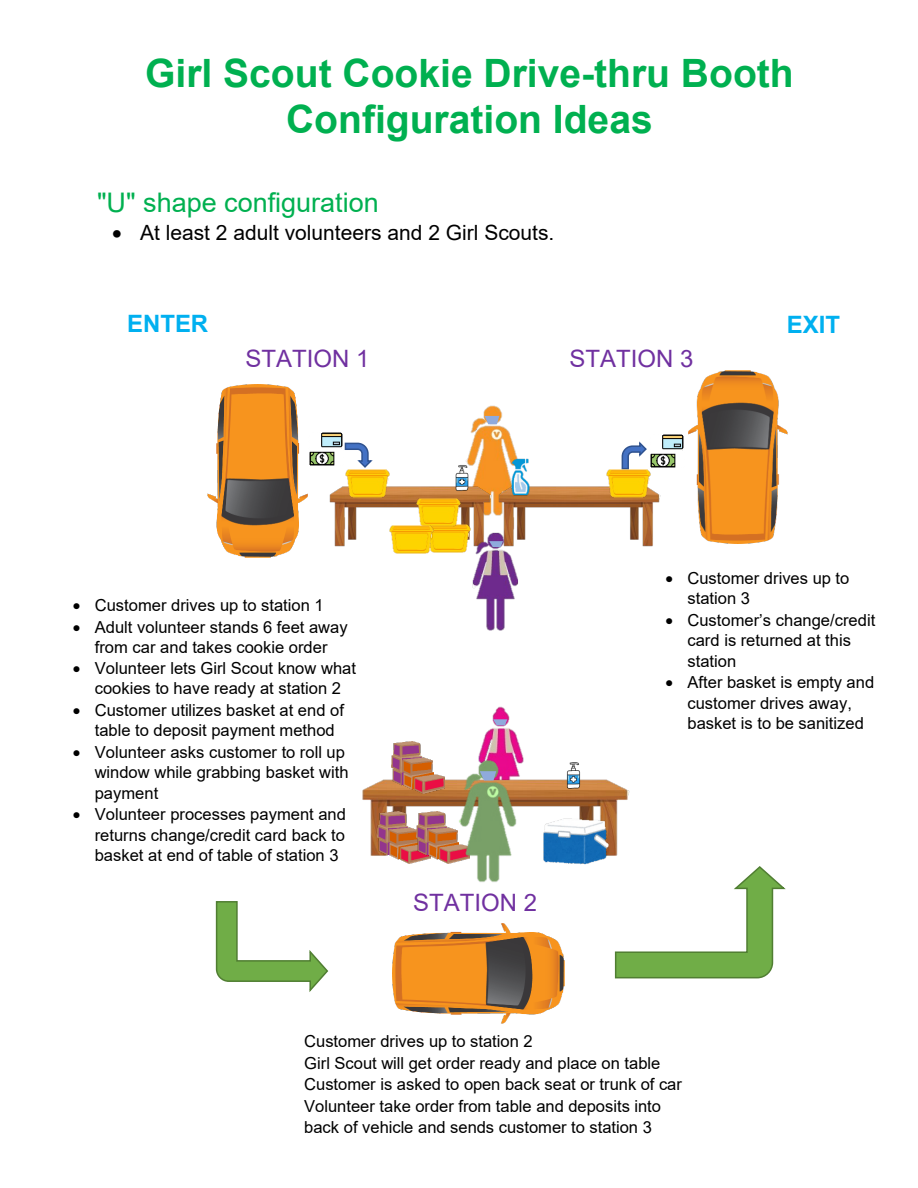
<style>
.page{position:relative;width:918px;height:1188px;background:#fff}
.page>*{position:absolute;margin:0;border:0;box-sizing:border-box;transform-origin:0 0}
.t1{font:700 39px/46.8px "Arial";color:#00b050;text-align:center}
.t2{font:27px "Arial";color:#00b050}
.t3{font:24px "Arial";color:#7030a0}
.t4{font:700 24px "Arial";color:#00b0f0}
.t5{font:21px "Arial";color:#000}
.t6{font:16.5px/20.5px "Arial";color:#000}
</style>
<div class="page">
<img style="left:478px;top:706px;width:46px;height:58px">
<svg style="left:493px;top:719px;width:14px;height:6px"></svg>
<img style="left:208px;top:385px;width:99px;height:172px">
<img style="left:309px;top:432px;width:34px;height:34px">
<div style="left:310px;top:433px;width:11px;height:17px;background:#fff"></div>
<img style="left:321px;top:439px;width:12px;height:6px">
<div style="left:335px;top:449px;width:7px;height:15px;background:#fff"></div>
<img style="left:467px;top:406px;width:50px;height:77px">
<svg style="left:484px;top:416px;width:15px;height:8px"></svg>
<img style="left:329px;top:482px;width:172px;height:65px">
<img style="left:442px;top:459px;width:39px;height:39px">
<svg style="left:215px;top:901px;width:114px;height:91px"></svg>
<svg style="left:614px;top:866px;width:172px;height:113px"></svg>
<img style="left:362px;top:776px;width:284px;height:91px">
<img style="left:377px;top:811px;width:39px;height:52px">
<img style="left:416px;top:811px;width:42px;height:52px">
<img style="left:533px;top:811px;width:87px;height:57px">
<img style="left:553px;top:762px;width:41px;height:34px">
<img style="left:391px;top:741px;width:53px;height:52px">
<img style="left:487px;top:483px;width:174px;height:64px">
<img style="left:509px;top:456px;width:32px;height:40px">
<img style="left:650px;top:434px;width:34px;height:34px">
<div style="left:652px;top:436px;width:10px;height:17px;background:#fff"></div>
<img style="left:662px;top:442px;width:12px;height:5px">
<div style="left:676px;top:451px;width:8px;height:16px;background:#fff"></div>
<svg style="left:344px;top:442px;width:29px;height:20px"></svg>
<svg style="left:621px;top:441px;width:26px;height:20px"></svg>
<img style="left:471px;top:530px;width:49px;height:101px">
<svg style="left:489px;top:541px;width:14px;height:6px"></svg>
<img style="left:458px;top:760px;width:62px;height:122px">
<svg style="left:480px;top:771px;width:16px;height:10px"></svg>
<img style="left:345px;top:462px;width:45px;height:44px">
<img style="left:606px;top:461px;width:44px;height:45px">
<img style="left:434px;top:516px;width:37px;height:37px">
<img style="left:416px;top:490px;width:44px;height:45px">
<img style="left:389px;top:518px;width:45px;height:36px">
<img style="left:392px;top:924px;width:173px;height:99px">
<img style="left:688px;top:371px;width:100px;height:172px">
<h1 class="t1" style="left:145px;top:50px;width:650px">Girl Scout Cookie Drive-thru Booth<br>Configuration Ideas</h1>
<h2 class="t2" style="left:97px;top:184px;width:283px">"U" shape configuration</h2>
<p class="t5" style="left:112px;top:218px;width:444px">• At least 2 adult volunteers and 2 Girl Scouts.</p>
<h3 class="t4" style="left:127px;top:307px;width:83px">ENTER</h3>
<h3 class="t4" style="left:787px;top:308px;width:55px">EXIT</h3>
<h3 class="t3" style="left:246px;top:342px;width:125px">STATION 1</h3>
<h3 class="t3" style="left:570px;top:342px;width:125px">STATION 3</h3>
<p class="t6" style="left:73px;top:595px;width:253px">• Customer drives up to station 1</p>
<p class="t6" style="left:73px;top:616px;width:277px;text-align:center">• Adult volunteer stands 6 feet away from car and takes cookie order</p>
<p class="t6" style="left:73px;top:657px;width:285px;text-align:center">• Volunteer lets Girl Scout know what cookies to have ready at station 2</p>
<p class="t6" style="left:95px;top:699px;width:251px;text-indent:-22px">• Customer utilizes basket at end of table to deposit payment method</p>
<p class="t6" style="left:95px;top:742px;width:255px;text-indent:-22px">• Volunteer asks customer to roll up window while grabbing basket with payment</p>
<p class="t6" style="left:95px;top:804px;width:253px;text-align:justify;text-indent:-22px">• Volunteer processes payment and returns change/credit card back to basket at end of table of station 3</p>
<h3 class="t3" style="left:413px;top:887px;width:125px">STATION 2</h3>
<p class="t6" style="left:687px;top:568px;width:163px;text-indent:-22px">• Customer drives up to station 3</p>
<p class="t6" style="left:687px;top:609px;width:189px;text-indent:-22px">• Customer’s change/credit card is returned at this station</p>
<p class="t6" style="left:687px;top:672px;width:188px;text-indent:-22px">• After basket is empty and customer drives away, basket is to be sanitized</p>
<p class="t6" style="left:304px;top:1031px;width:379px;line-height:21.3px">Customer drives up to station 2<br>Girl Scout will get order ready and place on table Customer is asked to open back seat or trunk of car Volunteer take order from table and deposits into back of vehicle and sends customer to station 3</p>
</div>
